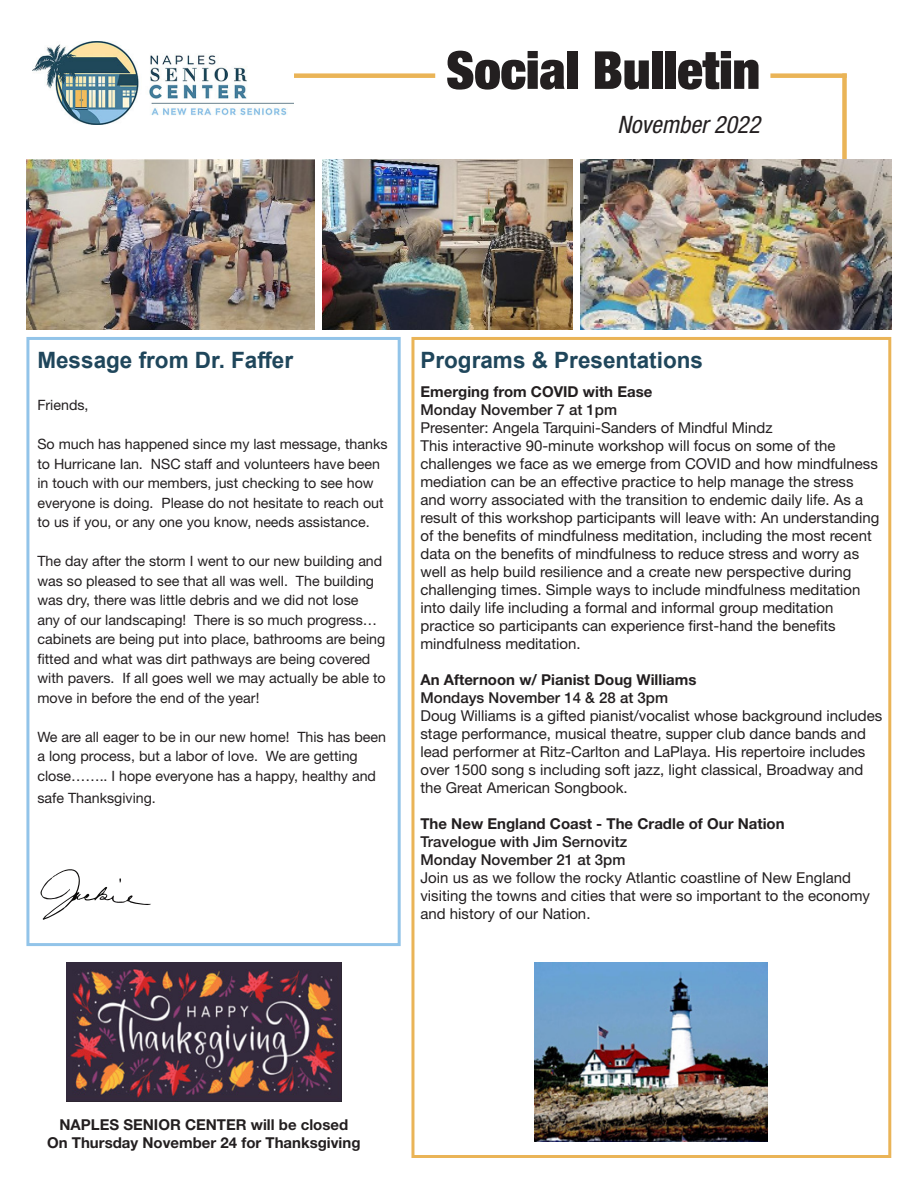
<style>
.page{position:relative;width:918px;height:1188px;background:#fff}
.page>*{position:absolute;margin:0;border:0;box-sizing:border-box;transform-origin:0 0}
.t1{font:900 condensed 52.5px "Helvetica Neue LT Std";color:#231f20}
.t2{font:italic condensed 24px "Helvetica Neue LT Std";color:#231f20}
.t3{font:700 22.5px "Arial";color:#1f465b}
.t4{font:15px/18px "Helvetica Neue LT Std";color:#231f20}
.t5{font:700 15px "Helvetica Neue LT Std";color:#231f20}
.t6{font:500 15px "Helvetica Neue LT Std";color:#231f20}
.t7{font:14.25px/19.5px "Helvetica Neue LT Std";color:#231f20}
</style>
<div class="page">
<div style="left:26px;top:337px;width:375px;height:609px;border:3px solid #92c4e9"></div>
<div style="left:842px;top:73px;width:5px;height:87px;background:#eab457"></div>
<div style="left:770px;top:73px;width:77px;height:5px;background:#eab457"></div>
<div style="left:294px;top:73px;width:141px;height:5px;background:#eab457"></div>
<div style="left:411px;top:337px;width:480px;height:821px;border:3px solid #eab457"></div>
<img style="left:32px;top:42px;width:262px;height:82px">
<img style="left:26px;top:160px;width:288px;height:170px">
<img style="left:323px;top:160px;width:249px;height:170px">
<img style="left:581px;top:160px;width:310px;height:170px">
<svg style="left:40px;top:869px;width:111px;height:51px"></svg>
<img style="left:67px;top:963px;width:274px;height:138px">
<img style="left:535px;top:963px;width:232px;height:179px">
<p class="t1" style="left:446px;top:37px;width:315px">Social Bulletin</p>
<p class="t2" style="left:618px;top:111px;width:144px">November 2022</p>
<p class="t3" style="left:37px;top:344px;width:257px">Message from Dr. Faffer</p>
<p class="t7" style="left:37px;top:395px;width:53px">Friends,</p>
<p class="t7" style="left:37px;top:434px;width:352px">So much has happened since my last message, thanks to Hurricane Ian. NSC staff and volunteers have been in touch with our members, just checking to see how everyone is doing. Please do not hesitate to reach out to us if you, or any one you know, needs assistance.</p>
<p class="t7" style="left:37px;top:551px;width:350px">The day after the storm I went to our new building and was so pleased to see that all was well. The building was dry, there was little debris and we did not lose<br>any of our landscaping! There is so much progress… cabinets are being put into place, bathrooms are being fitted and what was dirt pathways are being covered with pavers. If all goes well we may actually be able to move in before the end of the year!</p>
<p class="t7" style="left:37px;top:727px;width:350px">We are all eager to be in our new home! This has been a long process, but a labor of love. We are getting close…….. I hope everyone has a happy, healthy and</p>
<p class="t7" style="left:37px;top:788px;width:120px">safe Thanksgiving.</p>
<p class="t3" style="left:420px;top:344px;width:284px">Programs &amp; Presentations</p>
<p class="t5" style="left:420px;top:383px;width:233px">Emerging from COVID with Ease</p>
<p class="t6" style="left:420px;top:401px;width:198px">Monday November 7 at 1pm</p>
<p class="t4" style="left:420px;top:419px;width:354px">Presenter: Angela Tarquini-Sanders of Mindful Mindz</p>
<p class="t4" style="left:420px;top:437px;width:460px">This interactive 90-minute workshop will focus on some of the challenges we face as we emerge from COVID and how mindfulness mediation can be an effective practice to help manage the stress and worry associated with the transition to endemic daily life. As a result of this workshop participants will leave with: An understanding of the benefits of mindfulness meditation, including the most recent data on the benefits of mindfulness to reduce stress and worry as well as help build resilience and a create new perspective during challenging times. Simple ways to include mindfulness meditation into daily life including a formal and informal group meditation practice so participants can experience first-hand the benefits mindfulness meditation.</p>
<p class="t5" style="left:420px;top:671px;width:277px">An Afternoon w/ Pianist Doug Williams</p>
<p class="t6" style="left:420px;top:689px;width:249px">Mondays November 14 &amp; 28 at 3pm</p>
<p class="t4" style="left:420px;top:707px;width:463px">Doug Williams is a gifted pianist/vocalist whose background includes stage performance, musical theatre, supper club dance bands and lead performer at Ritz-Carlton and LaPlaya. His repertoire includes over 1500 song s including soft jazz, light classical, Broadway and the Great American Songbook.</p>
<p class="t5" style="left:420px;top:815px;width:366px">The New England Coast - The Cradle of Our Nation</p>
<p class="t6" style="left:420px;top:833px;width:208px">Travelogue with Jim Sernovitz</p>
<p class="t6" style="left:420px;top:851px;width:207px">Monday November 21 at 3pm</p>
<p class="t4" style="left:420px;top:869px;width:451px">Join us as we follow the rocky Atlantic coastline of New England visiting the towns and cities that were so important to the economy and history of our Nation.</p>
<p class="t5" style="left:59px;top:1115px;width:290px">NAPLES SENIOR CENTER will be closed</p>
<p class="t5" style="left:47px;top:1133px;width:315px">On Thursday November 24 for Thanksgiving</p>
</div>
